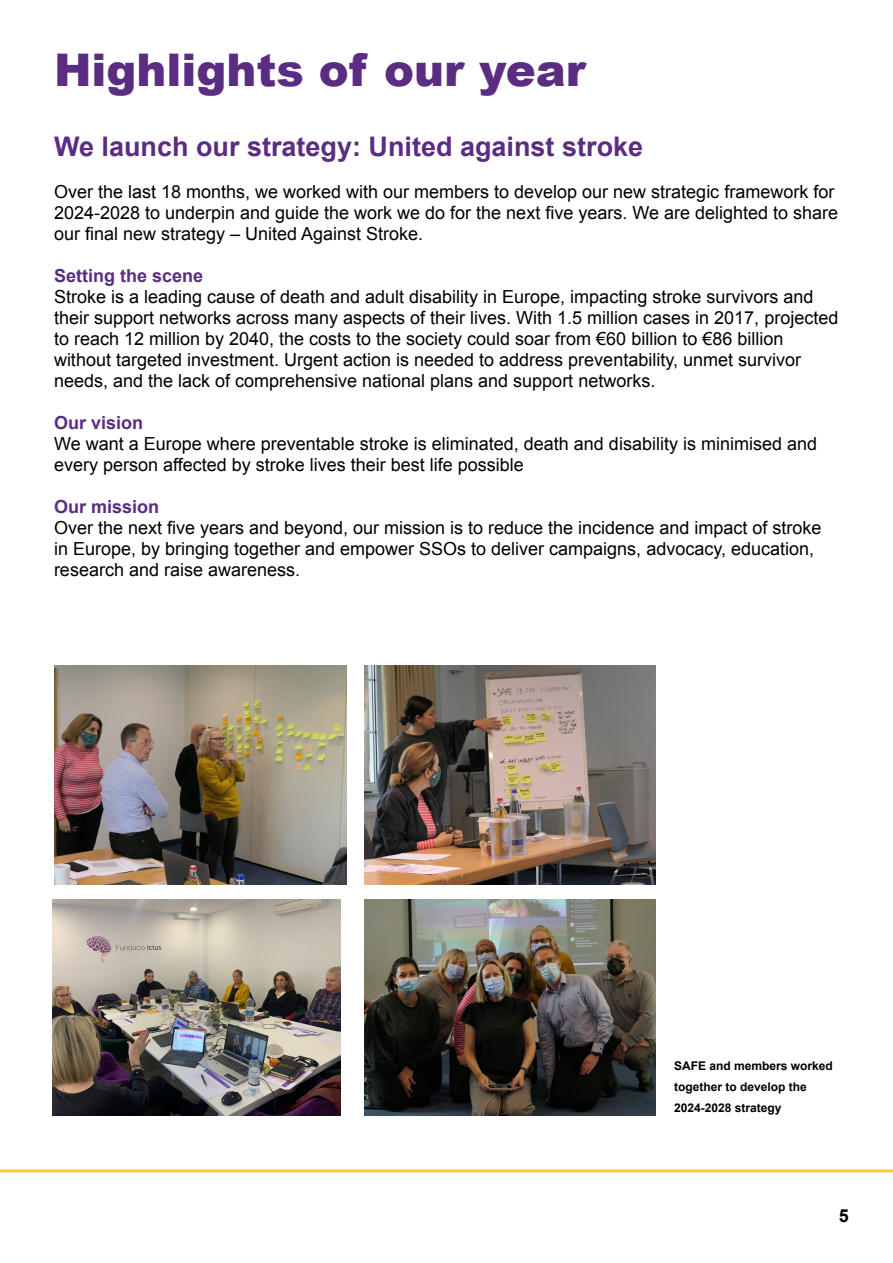
<style>
.page{position:relative;width:893px;height:1263px;background:#fff}
.page>*{position:absolute;margin:0;border:0;box-sizing:border-box;transform-origin:0 0}
.t1{font:900 45px "Arial";color:#5a2d82}
.t2{font:700 27px "Arial";color:#5a2d82}
.t3{font:18px/21px "Arial";color:#000}
.t4{font:700 18px "Arial";color:#5a2d82}
.t5{font:700 18px "Arial";color:#000}
.t6{font:700 12px/21px "Arial";color:#000}
</style>
<div class="page">
<hr style="left:0;top:1169px;width:893px;height:3px;background:#ffc831">
<img style="left:364px;top:665px;width:292px;height:219px">
<img style="left:54px;top:665px;width:292px;height:219px">
<img style="left:364px;top:900px;width:292px;height:216px">
<img style="left:52px;top:900px;width:288px;height:216px">
<h1 class="t1" style="left:54px;top:37px;width:533px">Highlights of our year</h1>
<h2 class="t2" style="left:54px;top:128px;width:591px">We launch our strategy: United against stroke</h2>
<p class="t3" style="left:54px;top:181px;width:786px">Over the last 18 months, we worked with our members to develop our new strategic framework for<br>2024-2028 to underpin and guide the work we do for the next five years. We are delighted to share our final new strategy – United Against Stroke.</p>
<p class="t4" style="left:54px;top:264px;width:151px">Setting the scene</p>
<p class="t3" style="left:54px;top:286px;width:786px">Stroke is a leading cause of death and adult disability in Europe, impacting stroke survivors and their support networks across many aspects of their lives. With 1.5 million cases in 2017, projected to reach 12 million by 2040, the costs to the society could soar from €60 billion to €86 billion without targeted investment. Urgent action is needed to address preventability, unmet survivor needs, and the lack of comprehensive national plans and support networks.</p>
<p class="t4" style="left:54px;top:411px;width:91px">Our vision</p>
<p class="t3" style="left:54px;top:433px;width:764px">We want a Europe where preventable stroke is eliminated, death and disability is minimised and every person affected by stroke lives their best life possible</p>
<p class="t4" style="left:54px;top:495px;width:107px">Our mission</p>
<p class="t3" style="left:54px;top:517px;width:769px">Over the next five years and beyond, our mission is to reduce the incidence and impact of stroke in Europe, by bringing together and empower SSOs to deliver campaigns, advocacy, education, research and raise awareness.</p>
<p class="t6" style="left:674px;top:1055px;width:160px">SAFE and members worked together to develop the<br>2024-2028 strategy</p>
<p class="t5" style="left:839px;top:1204px;width:12px">5</p>
</div>
